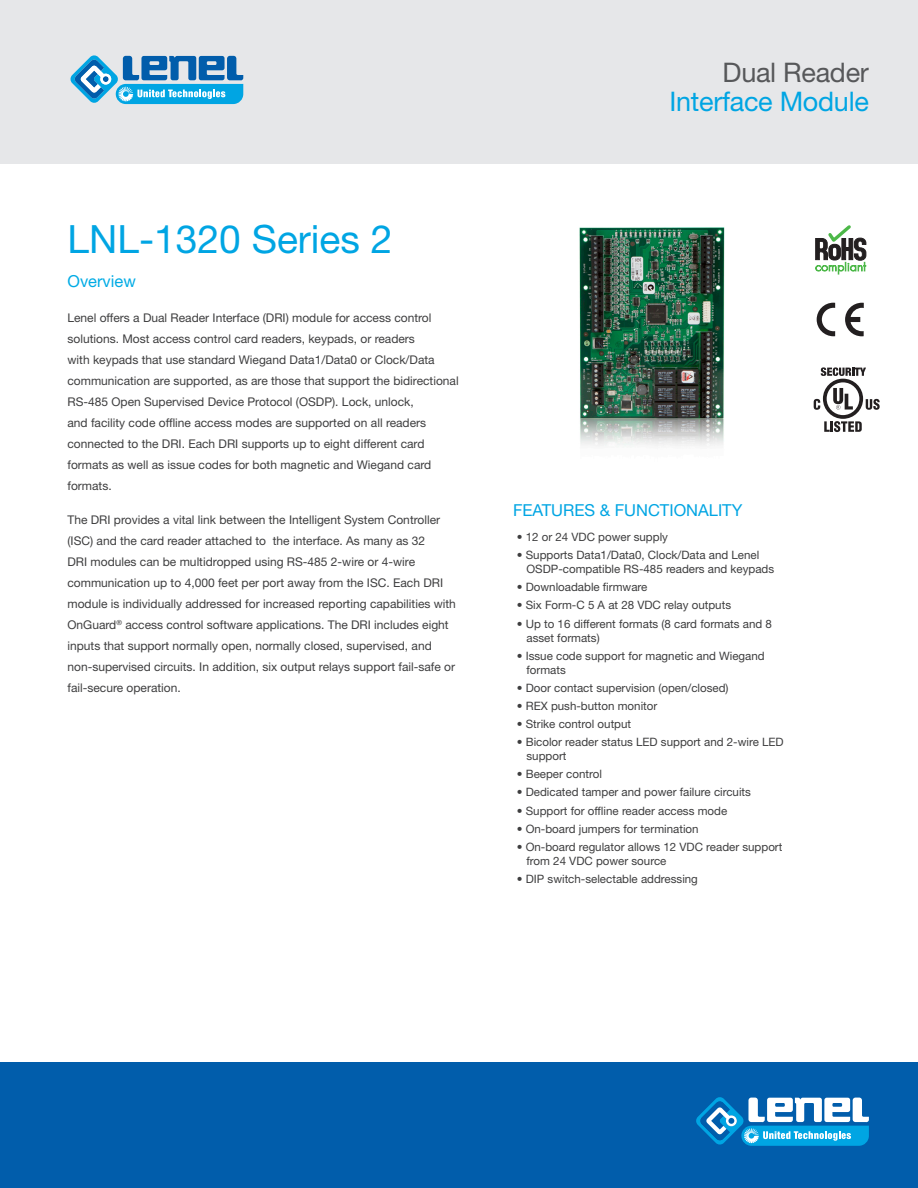
<style>
.page{position:relative;width:918px;height:1188px;background:#fff}
.page>*{position:absolute;margin:0;border:0;box-sizing:border-box;transform-origin:0 0}
.t1{font:39px "Helvetica Neue LT Std";color:#00a5e3}
.t2{font:27px "Helvetica Neue LT Std";letter-spacing:-.01em;color:#00a5e3}
.t3{font:27px "Helvetica Neue LT Std";letter-spacing:-.01em;color:#57585a}
.t4{font:16.5px "Helvetica Neue LT Std";color:#00a5e3}
.t5{font:16.5px "Helvetica Neue LT Std";color:#00abe5}
.t6{font:12px/21px "Helvetica Neue LT Std";color:#3e3e3f}
.t7{font:11.55px/13.8px "Helvetica Neue LT Std";color:#3e3e3f}
</style>
<div class="page">
<div style="left:0;top:0;width:918px;height:163px;background:#e6e7e9"></div>
<div style="left:0;top:1063px;width:918px;height:125px;background:#015dab"></div>
<svg style="left:696px;top:1097px;width:173px;height:49px"></svg>
<img style="left:579px;top:227px;width:146px;height:220px">
<svg style="left:70px;top:55px;width:173px;height:49px"></svg>
<svg style="left:815px;top:225px;width:51px;height:50px"></svg>
<svg style="left:845px;top:303px;width:19px;height:33px"></svg>
<svg style="left:817px;top:303px;width:18px;height:33px"></svg>
<svg style="left:814px;top:367px;width:66px;height:65px"></svg>
<h1 class="t1" style="left:68px;top:216px;width:327px">LNL-1320 Series 2</h1>
<h3 class="t5" style="left:68px;top:272px;width:70px">Overview</h3>
<p class="t6" style="left:68px;top:307px;width:393px">Lenel offers a Dual Reader Interface (DRI) module for access control solutions. Most access control card readers, keypads, or readers<br>with keypads that use standard Wiegand Data1/Data0 or Clock/Data communication are supported, as are those that support the bidirectional RS-485 Open Supervised Device Protocol (OSDP). Lock, unlock,<br>and facility code offline access modes are supported on all readers connected to the DRI. Each DRI supports up to eight different card formats as well as issue codes for both magnetic and Wiegand card formats.</p>
<p class="t6" style="left:68px;top:509px;width:390px">The DRI provides a vital link between the Intelligent System Controller (ISC) and the card reader attached to the interface. As many as 32<br>DRI modules can be multidropped using RS-485 2-wire or 4-wire communication up to 4,000 feet per port away from the ISC. Each DRI module is individually addressed for increased reporting capabilities with OnGuard<sup>®</sup> access control software applications. The DRI includes eight inputs that support normally open, normally closed, supervised, and non-supervised circuits. In addition, six output relays support fail-safe or fail-secure operation.</p>
<h2 class="t3" style="left:723px;top:57px;width:148px">Dual Reader</h2>
<h2 class="t2" style="left:669px;top:85px;width:201px">Interface Module</h2>
<h3 class="t4" style="left:513px;top:500px;width:231px">FEATURES &amp; FUNCTIONALITY</h3>
<p class="t7" style="left:517px;top:530px;width:153px">• 12 or 24 VDC power supply</p>
<p class="t7" style="left:527px;top:548px;width:249px;text-indent:-10px">• Supports Data1/Data0, Clock/Data and Lenel<br>OSDP-compatible RS-485 readers and keypads</p>
<p class="t7" style="left:517px;top:580px;width:132px">• Downloadable firmware</p>
<p class="t7" style="left:517px;top:598px;width:216px">• Six Form-C 5 A at 28 VDC relay outputs</p>
<p class="t7" style="left:527px;top:616px;width:247px;text-indent:-10px">• Up to 16 different formats (8 card formats and 8 asset formats)</p>
<p class="t7" style="left:527px;top:649px;width:240px;text-indent:-10px">• Issue code support for magnetic and Wiegand formats</p>
<p class="t7" style="left:517px;top:681px;width:213px">• Door contact supervision (open/closed)</p>
<p class="t7" style="left:517px;top:699px;width:142px">• REX push-button monitor</p>
<p class="t7" style="left:517px;top:717px;width:116px">• Strike control output</p>
<p class="t7" style="left:527px;top:735px;width:259px;text-indent:-10px">• Bicolor reader status LED support and 2-wire LED support</p>
<p class="t7" style="left:517px;top:767px;width:87px">• Beeper control</p>
<p class="t7" style="left:517px;top:785px;width:236px">• Dedicated tamper and power failure circuits</p>
<p class="t7" style="left:517px;top:803px;width:212px">• Support for offline reader access mode</p>
<p class="t7" style="left:517px;top:822px;width:183px">• On-board jumpers for termination</p>
<p class="t7" style="left:527px;top:840px;width:257px;text-indent:-10px">• On-board regulator allows 12 VDC reader support from 24 VDC power source</p>
<p class="t7" style="left:517px;top:872px;width:183px">• DIP switch-selectable addressing</p>
</div>
